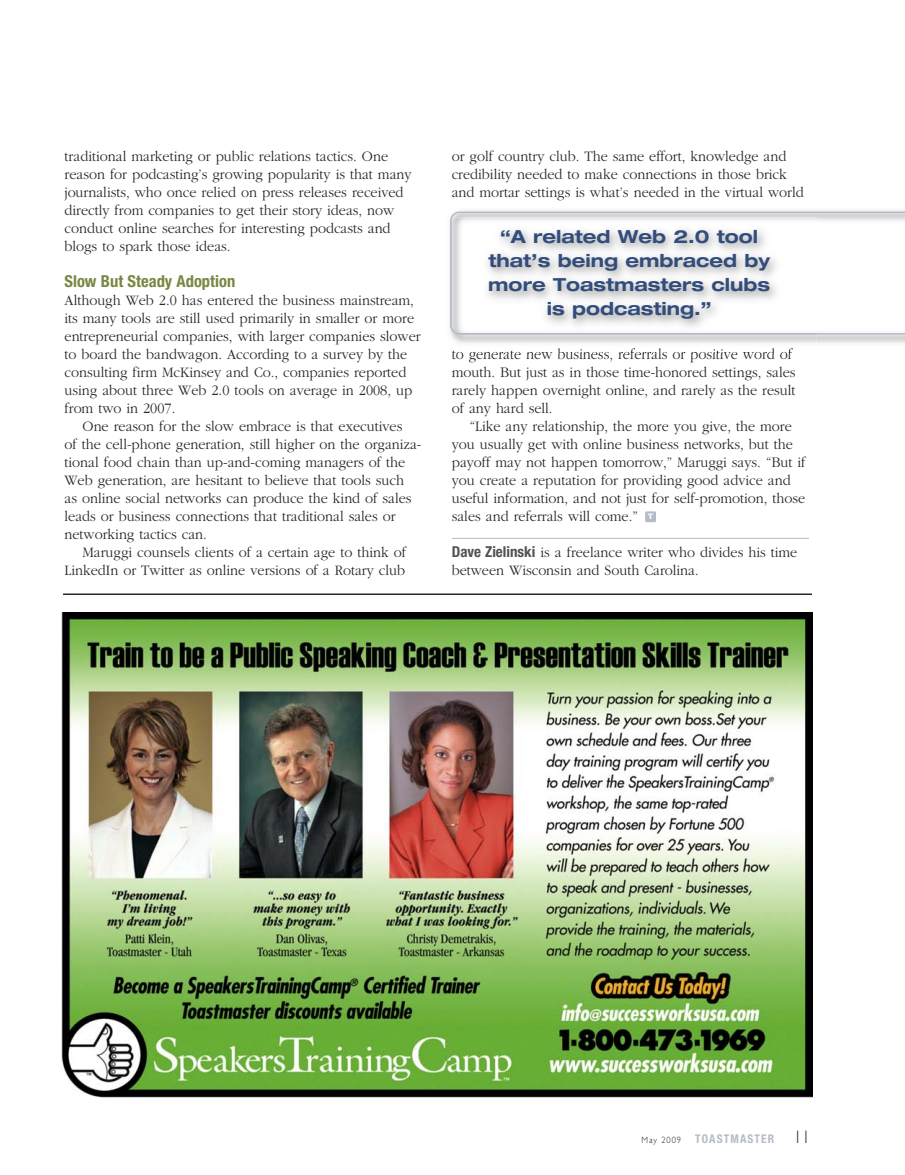
<style>
.page{position:relative;width:905px;height:1175px;background:#fff}
.page>*{position:absolute;margin:0;border:0;box-sizing:border-box;transform-origin:0 0}
.t1{font:700 expanded 18px/24px "Helvetica Neue LT Std";color:#324d7c;text-align:center}
.t2{font:700 condensed 16.5px "Helvetica Neue LT Std";color:#778742}
.t3{font:300 15px/18px "ITC Garamond Std";color:#272627;scale:.95 1}
.t4{font:700 condensed 12px "Helvetica Neue LT Std";letter-spacing:.1em;color:#b4bbc7;scale:.95 1}
.t5{font:700 expanded 7.5px "Helvetica Neue LT Std";color:#fff}
.s1{font-family:"Helvetica Neue LT Std";font-weight:700;font-stretch:condensed;color:#525152}
.s2{font-family:"Gill Sans";font-weight:300;font-stretch:normal;font-size:9px;color:#272627}
.s3{font-family:"Gill Sans";font-weight:300;font-stretch:normal;font-size:18px;color:#272627}
</style>
<div class="page">
<svg style="left:450px;top:212px;width:454px;height:123px"></svg>
<div style="left:645px;top:511px;width:11px;height:11px;background:#b4bbc7"></div>
<img style="left:62px;top:612px;width:750px;height:486px">
<hr style="left:63px;top:593px;width:749px;height:2px;background:#272627">
<hr style="left:452px;top:538px;width:356px;height:1px;background:#b4bbc7">
<img style="left:448px;top:217px;width:368px;height:137px">
<img style="left:450px;top:217px;width:366px;height:118px">
<img style="left:452px;top:350px;width:46px;height:4px">
<p class="t3" style="left:65px;top:148px;width:367px">traditional marketing or public relations tactics. One reason for podcasting’s growing popularity is that many journalists, who once relied on press releases received directly from companies to get their story ideas, now conduct online searches for interesting podcasts and blogs to spark those ideas.</p>
<p class="t2" style="left:64px;top:275px;width:172px">Slow But Steady Adoption</p>
<p class="t3" style="left:65px;top:292px;width:369px">Although Web 2.0 has entered the business mainstream,</p>
<p class="t3" style="left:65px;top:310px;width:369px">its many tools are still used primarily in smaller or more</p>
<p class="t3" style="left:65px;top:328px;width:376px">entrepreneurial companies, with larger companies slower</p>
<p class="t3" style="left:65px;top:346px;width:362px">to board the bandwagon. According to a survey by the</p>
<p class="t3" style="left:65px;top:364px;width:361px">consulting firm McKinsey and Co., companies reported</p>
<p class="t3" style="left:65px;top:382px;width:367px">using about three Web 2.0 tools on average in 2008, up</p>
<p class="t3" style="left:65px;top:400px;width:118px">from two in 2007.</p>
<p class="t3" style="left:83px;top:418px;width:338px">One reason for the slow embrace is that executives</p>
<p class="t3" style="left:65px;top:436px;width:377px">of the cell-phone generation, still higher on the organiza-</p>
<p class="t3" style="left:65px;top:454px;width:360px">tional food chain than up-and-coming managers of the</p>
<p class="t3" style="left:65px;top:472px;width:359px">Web generation, are hesitant to believe that tools such</p>
<p class="t3" style="left:65px;top:490px;width:367px">as online social networks can produce the kind of sales</p>
<p class="t3" style="left:65px;top:508px;width:350px">leads or business connections that traditional sales or</p>
<p class="t3" style="left:65px;top:526px;width:151px">networking tactics can.</p>
<p class="t3" style="left:83px;top:544px;width:342px">Maruggi counsels clients of a certain age to think of</p>
<p class="t3" style="left:65px;top:562px;width:360px">LinkedIn or Twitter as online versions of a Rotary club</p>
<p class="t3" style="left:452px;top:148px;width:372px">or golf country club. The same effort, knowledge and credibility needed to make connections in those brick and mortar settings is what’s needed in the virtual world</p>
<p class="t1" style="left:488px;top:226px;width:283px">“A related Web 2.0 tool that’s being embraced by more Toastmasters clubs is podcasting.”</p>
<p class="t3" style="left:452px;top:346px;width:360px">to generate new business, referrals or positive word of</p>
<p class="t3" style="left:452px;top:364px;width:363px">mouth. But just as in those time-honored settings, sales</p>
<p class="t3" style="left:452px;top:382px;width:363px">rarely happen overnight online, and rarely as the result</p>
<p class="t3" style="left:452px;top:400px;width:108px">of any hard sell.</p>
<p class="t3" style="left:470px;top:418px;width:340px">“Like any relationship, the more you give, the more</p>
<p class="t3" style="left:452px;top:436px;width:361px">you usually get with online business networks, but the</p>
<p class="t3" style="left:452px;top:454px;width:374px">payoff may not happen tomorrow,” Maruggi says. “But if</p>
<p class="t3" style="left:452px;top:472px;width:358px">you create a reputation for providing good advice and</p>
<p class="t3" style="left:452px;top:490px;width:374px">useful information, and not just for self-promotion, those</p>
<p class="t3" style="left:452px;top:508px;width:197px">sales and referrals will come.”</p>
<p class="t3" style="left:452px;top:544px;width:365px"><span class="s1">Dave Zielinski</span> is a freelance writer who divides his time between Wisconsin and South Carolina.</p>
<p class="t5" style="left:648px;top:514px;width:7px">T</p>
<p class="t4" style="left:641px;top:1134px;width:179px"><span class="s2">May 2009</span> TOASTMASTER <span class="s3">11</span></p>
</div>
